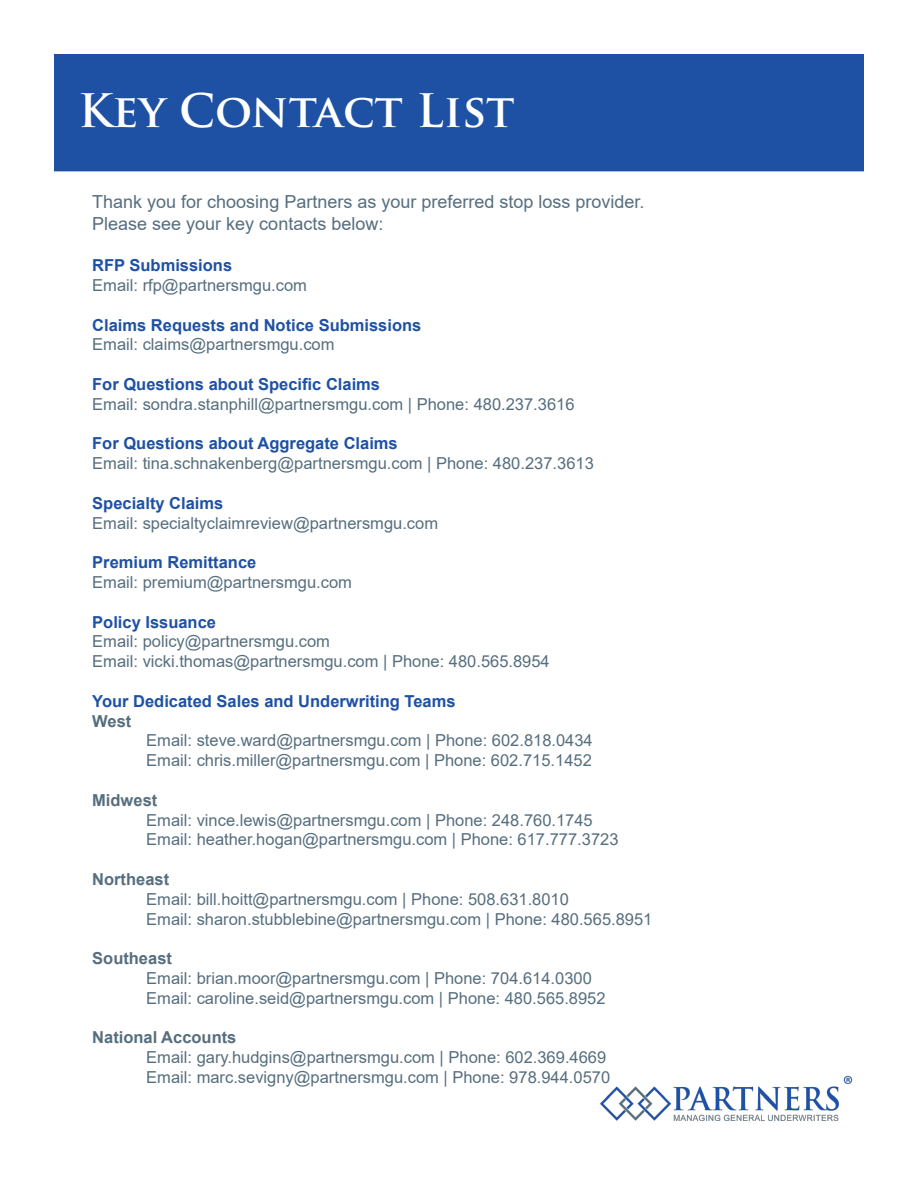
<style>
.page{position:relative;width:918px;height:1188px;background:#fff}
.page>*{position:absolute;margin:0;border:0;box-sizing:border-box;transform-origin:0 0}
.t1{font:700 45px "Trajan Pro";color:#fff}
.t2{font:18px "Arial";color:#566e7e}
.t3{font:16.5px "Arial";color:#566e7e}
.t4{font:700 16.5px "Arial";color:#1e51a4}
.t5{font:700 16.5px "Arial";color:#566e7e}
</style>
<div class="page">
<div style="left:54px;top:54px;width:810px;height:117px;background:#1e51a4"></div>
<img style="left:600px;top:1075px;width:252px;height:46px">
<p class="t1" style="left:78px;top:82px;width:438px">Key Contact List</p>
<p class="t2" style="left:92px;top:189px;width:554px">Thank you for choosing Partners as your preferred stop loss provider.</p>
<p class="t2" style="left:92px;top:211px;width:293px">Please see your key contacts below:</p>
<p class="t4" style="left:92px;top:254px;width:141px">RFP Submissions</p>
<p class="t3" style="left:92px;top:274px;width:216px">Email: rfp@partnersmgu.com</p>
<p class="t4" style="left:92px;top:313px;width:331px">Claims Requests and Notice Submissions</p>
<p class="t3" style="left:92px;top:333px;width:244px">Email: claims@partnersmgu.com</p>
<p class="t4" style="left:92px;top:372px;width:289px">For Questions about Specific Claims</p>
<p class="t3" style="left:92px;top:393px;width:484px">Email: sondra.stanphill@partnersmgu.com | Phone: 480.237.3616</p>
<p class="t4" style="left:92px;top:432px;width:307px">For Questions about Aggregate Claims</p>
<p class="t3" style="left:92px;top:452px;width:503px">Email: tina.schnakenberg@partnersmgu.com | Phone: 480.237.3613</p>
<p class="t4" style="left:92px;top:491px;width:133px">Specialty Claims</p>
<p class="t3" style="left:92px;top:511px;width:347px">Email: specialtyclaimreview@partnersmgu.com</p>
<p class="t4" style="left:92px;top:551px;width:166px">Premium Remittance</p>
<p class="t3" style="left:92px;top:571px;width:261px">Email: premium@partnersmgu.com</p>
<p class="t4" style="left:92px;top:610px;width:125px">Policy Issuance</p>
<p class="t3" style="left:92px;top:630px;width:239px">Email: policy@partnersmgu.com</p>
<p class="t3" style="left:92px;top:650px;width:459px">Email: vicki.thomas@partnersmgu.com | Phone: 480.565.8954</p>
<p class="t4" style="left:92px;top:689px;width:365px">Your Dedicated Sales and Underwriting Teams</p>
<p class="t5" style="left:92px;top:709px;width:41px">West</p>
<p class="t3" style="left:146px;top:729px;width:448px">Email: steve.ward@partnersmgu.com | Phone: 602.818.0434</p>
<p class="t3" style="left:146px;top:749px;width:447px">Email: chris.miller@partnersmgu.com | Phone: 602.715.1452</p>
<p class="t5" style="left:92px;top:788px;width:67px">Midwest</p>
<p class="t3" style="left:146px;top:808px;width:448px">Email: vince.lewis@partnersmgu.com | Phone: 248.760.1745</p>
<p class="t3" style="left:146px;top:828px;width:474px">Email: heather.hogan@partnersmgu.com | Phone: 617.777.3723</p>
<p class="t5" style="left:92px;top:867px;width:79px">Northeast</p>
<p class="t3" style="left:146px;top:888px;width:424px">Email: bill.hoitt@partnersmgu.com | Phone: 508.631.8010</p>
<p class="t3" style="left:146px;top:907px;width:508px">Email: sharon.stubblebine@partnersmgu.com | Phone: 480.565.8951</p>
<p class="t5" style="left:92px;top:947px;width:81px">Southeast</p>
<p class="t3" style="left:146px;top:967px;width:447px">Email: brian.moor@partnersmgu.com | Phone: 704.614.0300</p>
<p class="t3" style="left:146px;top:987px;width:461px">Email: caroline.seid@partnersmgu.com | Phone: 480.565.8952</p>
<p class="t5" style="left:92px;top:1026px;width:146px">National Accounts</p>
<p class="t3" style="left:146px;top:1046px;width:462px">Email: gary.hudgins@partnersmgu.com | Phone: 602.369.4669</p>
<p class="t3" style="left:146px;top:1066px;width:465px">Email: marc.sevigny@partnersmgu.com | Phone: 978.944.0570</p>
</div>
